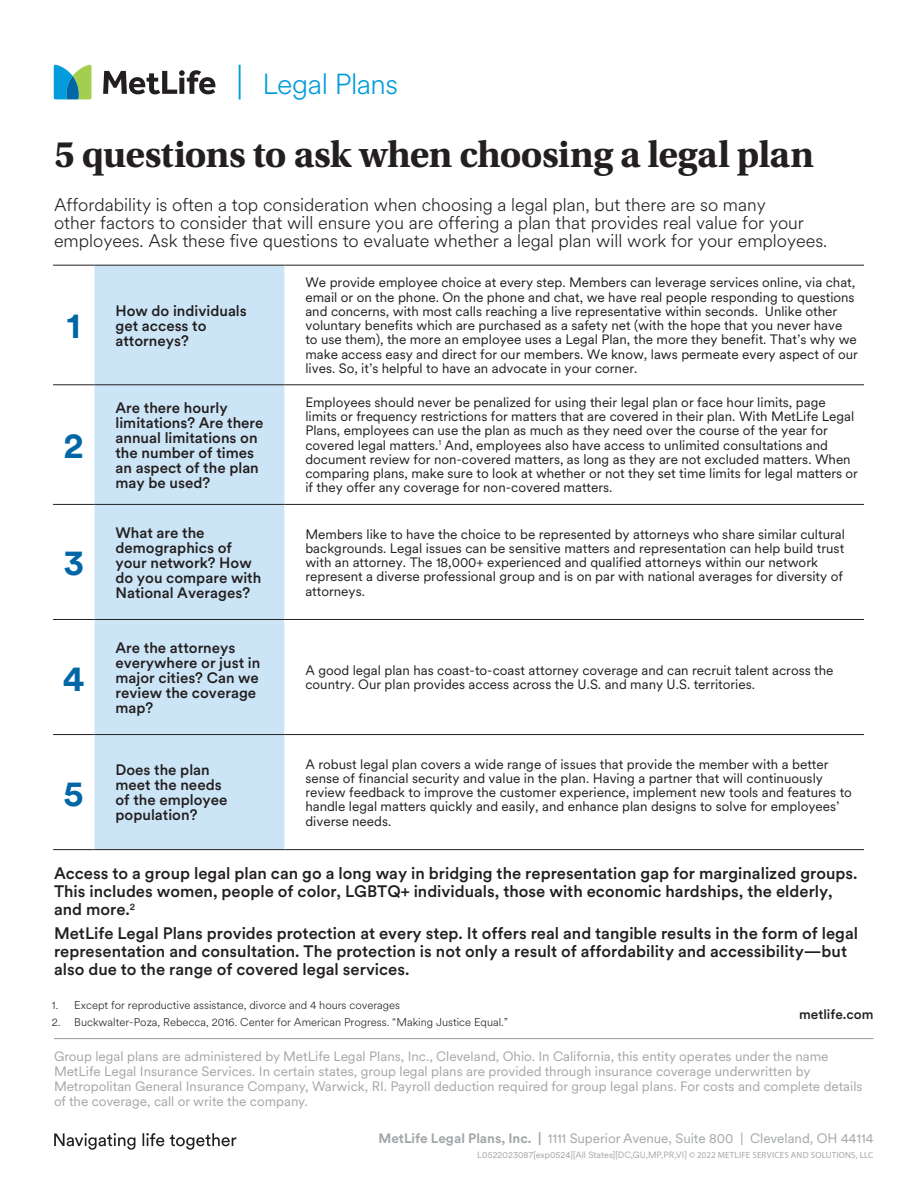
<style>
.page{position:relative;width:918px;height:1188px;background:#fff}
.page>*{position:absolute;margin:0;border:0;box-sizing:border-box;transform-origin:0 0}
.Headline{font:700 39px "Utopia Std";letter-spacing:-.015em;color:#231f20}
.Bullet_Level_one{font:700 36px "Met Life Circular";color:#0066a5}
.t1{font:300 28.65px "Met Life Circular";letter-spacing:-.02em;color:#009cdc}
.Body_Copy{font:300 18px/18px "Met Life Circular";color:#231f20}
.Body_Copy-2{font:500 16.5px/18px "Met Life Circular";color:#231f20}
.Bullet_Level_one-2{font:500 15px/15px "Met Life Circular";color:#231f20}
.Bullet_Level_one-3{font:13.5px/14.2px "Met Life Circular";color:#231f20}
.Disclosure{font:13.5px/15px "Met Life Circular";color:#a3a7a9}
.URL{font:500 13.5px "Met Life Circular";color:#231f20}
.t2{font:300 11.25px "Met Life Circular";color:#231f20}
.t3{font:9px "Met Life Circular";color:#a3a7a9}
.s1{font-weight:700}
.s2{font-family:"Myriad Pro"}
</style>
<div class="page">
<hr style="left:239px;top:65px;width:2px;height:35px;background:#009cdc">
<svg style="left:103px;top:70px;width:112px;height:24px"></svg>
<svg style="left:54px;top:64px;width:37px;height:35px"></svg>
<svg style="left:54px;top:1133px;width:182px;height:17px"></svg>
<div style="left:94px;top:266px;width:190px;height:583px;background:#cce5f6"></div>
<hr style="left:53px;top:504px;width:41px;height:1px;background:#231f20">
<hr style="left:94px;top:504px;width:190px;height:1px;background:#231f20">
<hr style="left:284px;top:504px;width:580px;height:1px;background:#231f20">
<hr style="left:53px;top:619px;width:41px;height:1px;background:#231f20">
<hr style="left:94px;top:619px;width:190px;height:1px;background:#231f20">
<hr style="left:284px;top:619px;width:580px;height:1px;background:#231f20">
<hr style="left:53px;top:265px;width:41px;height:1px;background:#231f20">
<hr style="left:94px;top:265px;width:190px;height:1px;background:#231f20">
<hr style="left:284px;top:265px;width:580px;height:1px;background:#231f20">
<hr style="left:53px;top:384px;width:41px;height:1px;background:#231f20">
<hr style="left:94px;top:384px;width:190px;height:1px;background:#231f20">
<hr style="left:284px;top:384px;width:580px;height:1px;background:#231f20">
<hr style="left:53px;top:734px;width:41px;height:1px;background:#231f20">
<hr style="left:94px;top:734px;width:190px;height:1px;background:#231f20">
<hr style="left:284px;top:734px;width:580px;height:1px;background:#231f20">
<hr style="left:53px;top:849px;width:41px;height:1px;background:#231f20">
<hr style="left:94px;top:849px;width:190px;height:1px;background:#231f20">
<hr style="left:284px;top:849px;width:580px;height:1px;background:#231f20">
<hr style="left:54px;top:1038px;width:820px;height:1px;background:#a3a7a9">
<p class="t1" style="left:262px;top:65px;width:137px">Legal Plans</p>
<p class="Headline" style="left:54px;top:132px;width:762px">5 questions to ask when choosing a legal plan</p>
<p class="Body_Copy" style="left:54px;top:195px;width:775px">Affordability is often a top consideration when choosing a legal plan, but there are so many<br>other factors to consider that will ensure you are offering a plan that provides real value for your employees. Ask these five questions to evaluate whether a legal plan will work for your employees.</p>
<p class="Bullet_Level_one" style="left:67px;top:301px;width:15px">1</p>
<p class="Bullet_Level_one-2" style="left:116px;top:302px;width:133px">How do individuals get access to attorneys?</p>
<p class="Bullet_Level_one-3" style="left:305px;top:275px;width:554px">We provide employee choice at every step. Members can leverage services online, via chat, email or on the phone. On the phone and chat, we have real people responding to questions and concerns, with most calls reaching a live representative within seconds. Unlike other voluntary benefits which are purchased as a safety net (with the hope that you never have to use them), the more an employee uses a Legal Plan, the more they benefit. That’s why we make access easy and direct for our members. We know, laws permeate every aspect of our lives. So, it’s helpful to have an advocate in your corner.</p>
<p class="Bullet_Level_one" style="left:64px;top:421px;width:22px">2</p>
<p class="Bullet_Level_one" style="left:63px;top:538px;width:22px">3</p>
<p class="Bullet_Level_one" style="left:63px;top:653px;width:23px">4</p>
<p class="Bullet_Level_one" style="left:64px;top:768px;width:22px">5</p>
<p class="Bullet_Level_one-2" style="left:116px;top:399px;width:150px">Are there hourly limitations? Are there annual limitations on the number of times an aspect of the plan may be used?</p>
<p class="Bullet_Level_one-3" style="left:305px;top:395px;width:554px">Employees should never be penalized for using their legal plan or face hour limits, page limits or frequency restrictions for matters that are covered in their plan. With MetLife Legal Plans, employees can use the plan as much as they need over the course of the year for covered legal matters.<sup>1</sup> And, employees also have access to unlimited consultations and document review for non-covered matters, as long as they are not excluded matters. When comparing plans, make sure to look at whether or not they set time limits for legal matters or if they offer any coverage for non-covered matters.</p>
<p class="Bullet_Level_one-2" style="left:116px;top:524px;width:147px">What are the demographics of your network? How do you compare with<br>National Averages?</p>
<p class="Bullet_Level_one-3" style="left:305px;top:526px;width:541px">Members like to have the choice to be represented by attorneys who share similar cultural backgrounds. Legal issues can be sensitive matters and representation can help build trust with an attorney. The 18,000+ experienced and qualified attorneys within our network represent a diverse professional group and is on par with national averages for diversity of attorneys.</p>
<p class="Bullet_Level_one-2" style="left:116px;top:639px;width:146px">Are the attorneys everywhere or just in major cities? Can we review the coverage map?</p>
<p class="Bullet_Level_one-3" style="left:305px;top:663px;width:530px">A good legal plan has coast-to-coast attorney coverage and can recruit talent across the country. Our plan provides access across the U.S. and many U.S. territories.</p>
<p class="Bullet_Level_one-2" style="left:116px;top:762px;width:114px">Does the plan meet the needs of the employee population?</p>
<p class="Bullet_Level_one-3" style="left:305px;top:756px;width:548px">A robust legal plan covers a wide range of issues that provide the member with a better sense of financial security and value in the plan. Having a partner that will continuously review feedback to improve the customer experience, implement new tools and features to handle legal matters quickly and easily, and enhance plan designs to solve for employees’ diverse needs.</p>
<p class="Body_Copy-2" style="left:54px;top:864px;width:805px">Access to a group legal plan can go a long way in bridging the representation gap for marginalized groups.<br>This includes women, people of color, LGBTQ+ individuals, those with economic hardships, the elderly, and more.<sup>2</sup></p>
<p class="Body_Copy-2" style="left:54px;top:924px;width:806px">MetLife Legal Plans provides protection at every step. It offers real and tangible results in the form of legal representation and consultation. The protection is not only a result of affordability and accessibility—but also due to the range of covered legal services.</p>
<p class="t2" style="left:52px;top:997px;width:350px">1. Except for reproductive assistance, divorce and 4 hours coverages</p>
<p class="t2" style="left:52px;top:1015px;width:458px">2. Buckwalter-Poza, Rebecca, 2016. Center for American Progress. “Making Justice Equal.”</p>
<p class="URL" style="left:799px;top:1005px;width:76px">metlife.com</p>
<p class="Disclosure" style="left:54px;top:1048px;width:810px">Group legal plans are administered by MetLife Legal Plans, Inc., Cleveland, Ohio. In California, this entity operates under the name MetLife Legal Insurance Services. In certain states, group legal plans are provided through insurance coverage underwritten by Metropolitan General Insurance Company, Warwick, RI. Payroll deduction required for group legal plans. For costs and complete details of the coverage, call or write the company.</p>
<p class="Disclosure" style="left:379px;top:1131px;width:496px"><span class="s1">MetLife Legal Plans, Inc. |</span> 1111 Superior Avenue, Suite 800 | Cleveland, OH 44114</p>
<p class="t3" style="left:477px;top:1149px;width:398px">L0522023087[exp0524][All States][DC,GU,MP,PR,VI] <span class="s2">© 2022 METLIFE SERVICES AND SOLUTIONS, LLC</span></p>
</div>
